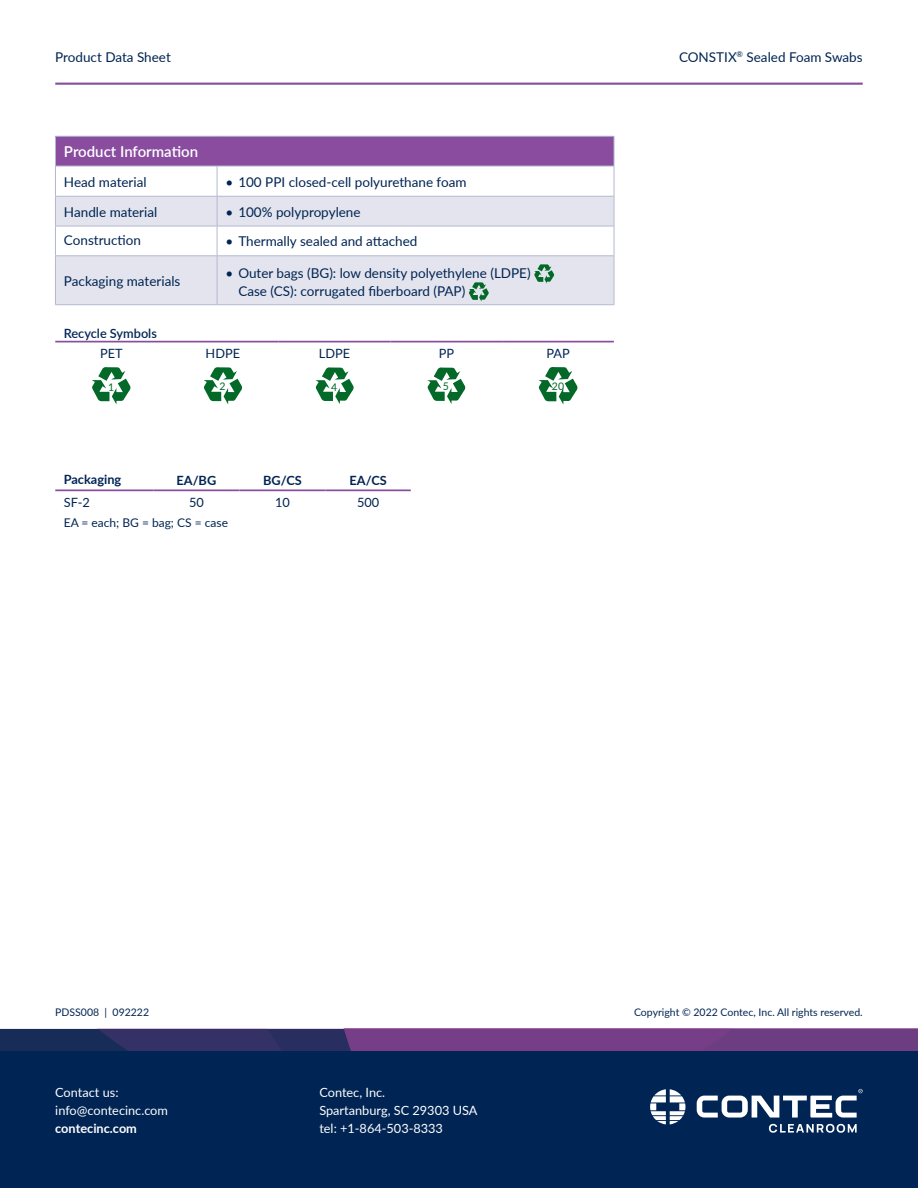
<style>
.page{position:relative;width:918px;height:1188px;background:#fff}
.page>*{position:absolute;margin:0;border:0;box-sizing:border-box;transform-origin:0 0}
.Table_heading-white{font:600 15px "Lato";color:#fff}
.Table_text{font:13.5px/18px "Lato";color:#002453}
.t1{font:12.75px/18px "Lato";color:#fff}
.Packaging_table_text{font:12.75px "Lato";color:#002453}
.Packaging_table_text-2{font:700 12.75px "Lato";color:#002453}
.Packaging_table_text-3{font:600 12.75px "Lato";color:#002453}
.t2{font:700 12.75px "Lato";color:#fff}
._04__Body_text{font:700 12.75px "Lato";color:#002453}
.Notes{font:12px "Lato";color:#002453}
.t3{font:10.5px "Lato";color:#002453}
.t4{font:10.5px "Lato";color:#026928}
</style>
<div class="page">
<div style="left:0;top:1039px;width:918px;height:149px;background:#002453"></div>
<svg style="left:769px;top:1124px;width:88px;height:9px"></svg>
<svg style="left:697px;top:1089px;width:166px;height:29px"></svg>
<svg style="left:650px;top:1089px;width:35px;height:35px"></svg>
<svg style="left:0;top:1029px;width:918px;height:21px;background:#563876"></svg>
<hr style="left:55px;top:83px;width:808px;height:2px;background:#894c9e">
<div style="left:55px;top:136px;width:559px;height:30px;background:#894c9e"></div>
<svg style="left:56px;top:197px;width:558px;height:107px;fill:#e3e4ed"></svg>
<hr style="left:55px;top:256px;width:162px;height:1px;background:#b3bad0">
<hr style="left:55px;top:256px;width:1px;height:49px;background:#b3bad0">
<hr style="left:55px;top:304px;width:162px;height:1px;background:#b3bad0">
<hr style="left:217px;top:256px;width:397px;height:1px;background:#b3bad0">
<hr style="left:217px;top:256px;width:1px;height:49px;background:#b3bad0">
<hr style="left:614px;top:256px;width:1px;height:49px;background:#b3bad0">
<hr style="left:217px;top:304px;width:397px;height:1px;background:#b3bad0">
<hr style="left:55px;top:136px;width:162px;height:1px;background:#b3bad0">
<hr style="left:55px;top:136px;width:1px;height:30px;background:#b3bad0">
<hr style="left:217px;top:136px;width:397px;height:1px;background:#b3bad0">
<hr style="left:614px;top:136px;width:1px;height:30px;background:#b3bad0">
<hr style="left:55px;top:166px;width:162px;height:1px;background:#b3bad0">
<hr style="left:55px;top:166px;width:1px;height:30px;background:#b3bad0">
<hr style="left:217px;top:166px;width:397px;height:1px;background:#b3bad0">
<hr style="left:217px;top:166px;width:1px;height:30px;background:#b3bad0">
<hr style="left:614px;top:166px;width:1px;height:30px;background:#b3bad0">
<hr style="left:55px;top:196px;width:162px;height:1px;background:#b3bad0">
<hr style="left:55px;top:196px;width:1px;height:30px;background:#b3bad0">
<hr style="left:217px;top:196px;width:397px;height:1px;background:#b3bad0">
<hr style="left:217px;top:196px;width:1px;height:30px;background:#b3bad0">
<hr style="left:614px;top:196px;width:1px;height:30px;background:#b3bad0">
<hr style="left:55px;top:226px;width:162px;height:1px;background:#b3bad0">
<hr style="left:55px;top:226px;width:1px;height:30px;background:#b3bad0">
<hr style="left:217px;top:226px;width:397px;height:1px;background:#b3bad0">
<hr style="left:217px;top:226px;width:1px;height:30px;background:#b3bad0">
<hr style="left:614px;top:226px;width:1px;height:30px;background:#b3bad0">
<svg style="left:534px;top:264px;width:20px;height:20px"></svg>
<svg style="left:469px;top:282px;width:20px;height:20px"></svg>
<hr style="left:55px;top:341px;width:112px;height:1px;background:#894c9e">
<hr style="left:167px;top:341px;width:112px;height:1px;background:#894c9e">
<hr style="left:279px;top:341px;width:111px;height:1px;background:#894c9e">
<hr style="left:390px;top:341px;width:112px;height:1px;background:#894c9e">
<hr style="left:502px;top:341px;width:112px;height:1px;background:#894c9e">
<svg style="left:92px;top:367px;width:39px;height:37px"></svg>
<svg style="left:204px;top:367px;width:38px;height:37px"></svg>
<svg style="left:316px;top:367px;width:38px;height:37px"></svg>
<svg style="left:427px;top:367px;width:38px;height:37px"></svg>
<svg style="left:539px;top:367px;width:39px;height:38px"></svg>
<hr style="left:55px;top:489px;width:98px;height:2px;background:#894c9e">
<hr style="left:153px;top:489px;width:86px;height:2px;background:#894c9e">
<hr style="left:239px;top:489px;width:87px;height:2px;background:#894c9e">
<hr style="left:326px;top:489px;width:85px;height:2px;background:#894c9e">
<p class="Table_text" style="left:55px;top:47px;width:117px">Product Data Sheet</p>
<p class="Table_heading-white" style="left:64px;top:141px;width:136px">Product Information</p>
<p class="Table_text" style="left:64px;top:172px;width:84px">Head material</p>
<p class="Table_text" style="left:226px;top:172px;width:243px">• 100 PPI closed-cell polyurethane foam</p>
<p class="Table_text" style="left:64px;top:202px;width:95px">Handle material</p>
<p class="Table_text" style="left:226px;top:202px;width:137px">• 100% polypropylene</p>
<p class="Table_text" style="left:64px;top:231px;width:79px">Construction</p>
<p class="Table_text" style="left:226px;top:232px;width:193px">• Thermally sealed and attached</p>
<p class="Table_text" style="left:64px;top:271px;width:118px">Packaging materials</p>
<p class="Table_text" style="left:238px;top:264px;width:294px;text-indent:-13px">• Outer bags (BG): low density polyethylene (LDPE)<br>Case (CS): corrugated fiberboard (PAP)</p>
<p class="Packaging_table_text-3" style="left:64px;top:324px;width:95px">Recycle Symbols</p>
<p class="Packaging_table_text" style="left:100px;top:345px;width:24px">PET</p>
<p class="Packaging_table_text" style="left:206px;top:345px;width:36px">HDPE</p>
<p class="Packaging_table_text" style="left:319px;top:345px;width:33px">LDPE</p>
<p class="Packaging_table_text" style="left:439px;top:345px;width:17px">PP</p>
<p class="Packaging_table_text" style="left:547px;top:345px;width:25px">PAP</p>
<p class="t4" style="left:108px;top:379px;width:8px">1</p>
<p class="t4" style="left:219px;top:378px;width:8px">2</p>
<p class="t4" style="left:331px;top:380px;width:8px">4</p>
<p class="t4" style="left:443px;top:379px;width:8px">5</p>
<p class="t4" style="left:552px;top:378px;width:14px">20</p>
<p class="_04__Body_text" style="left:64px;top:470px;width:59px">Packaging</p>
<p class="Packaging_table_text-2" style="left:177px;top:471px;width:41px">EA/BG</p>
<p class="Packaging_table_text-2" style="left:263px;top:471px;width:40px">BG/CS</p>
<p class="Packaging_table_text-2" style="left:349px;top:471px;width:39px">EA/CS</p>
<p class="Packaging_table_text" style="left:64px;top:493px;width:28px">SF-2</p>
<p class="Packaging_table_text" style="left:189px;top:493px;width:16px">50</p>
<p class="Packaging_table_text" style="left:275px;top:493px;width:16px">10</p>
<p class="Packaging_table_text" style="left:357px;top:493px;width:24px">500</p>
<p class="Notes" style="left:64px;top:514px;width:166px">EA = each; BG = bag; CS = case</p>
<p class="Table_text" style="left:679px;top:47px;width:185px">CONSTIX<sup>®</sup> Sealed Foam Swabs</p>
<p class="t3" style="left:55px;top:1005px;width:95px">PDSS008 | 092222</p>
<p class="t3" style="left:634px;top:1005px;width:230px">Copyright © 2022 Contec, Inc. All rights reserved.</p>
<p class="t1" style="left:55px;top:1083px;width:114px">Contact us: info@contecinc.com</p>
<p class="t2" style="left:55px;top:1119px;width:83px">contecinc.com</p>
<p class="t1" style="left:319px;top:1083px;width:160px">Contec, Inc.<br>Spartanburg, SC 29303 USA tel: +1-864-503-8333</p>
</div>
